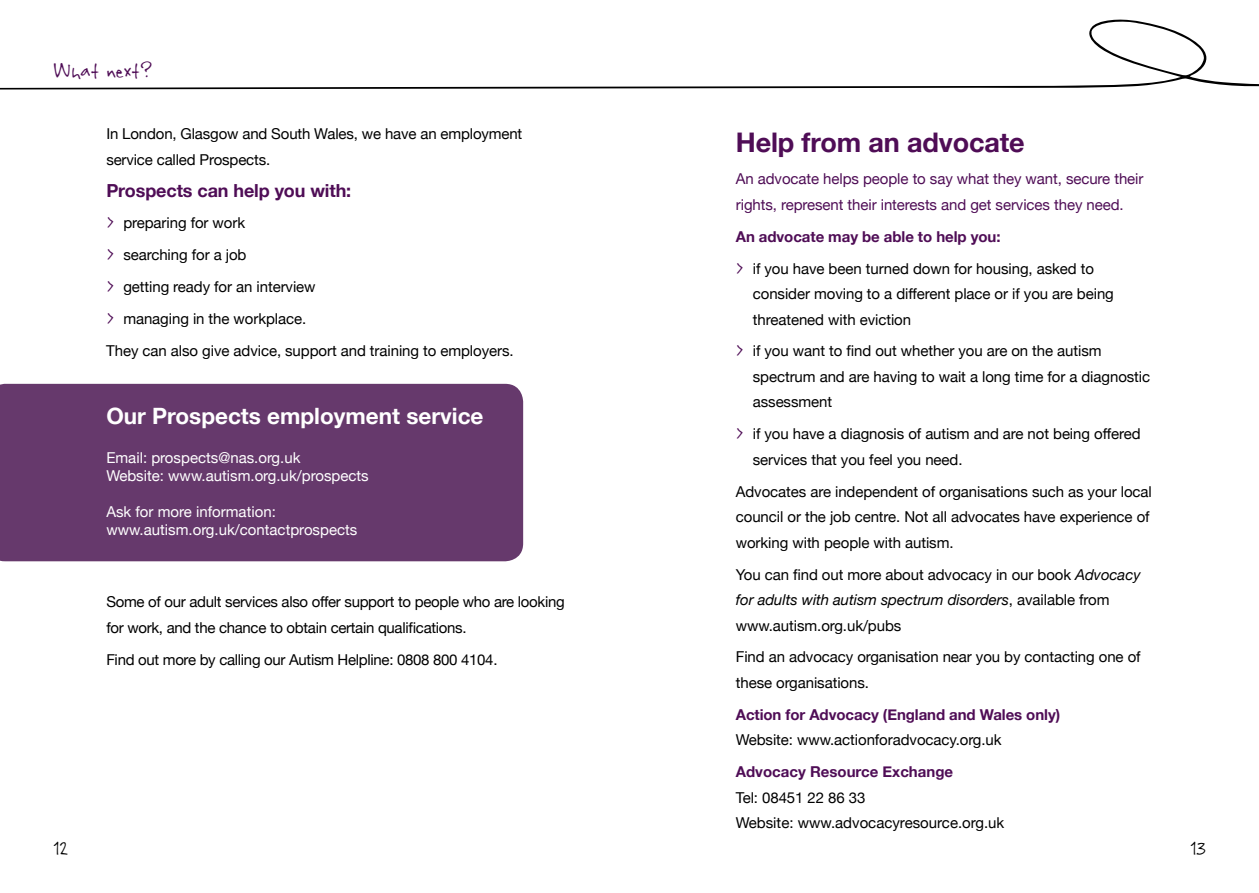
<style>
.page{position:relative;width:1259px;height:893px;background:#fff}
.page>*{position:absolute;margin:0;border:0;box-sizing:border-box;transform-origin:0 0}
.t1{font:700 27px "Helvetica Neue";letter-spacing:-.005em;color:#4f0d56}
.t2{font:25.35px "Rabiohead";color:#4f0d56}
.t3{font:700 22.5px "Helvetica Neue";color:#fff}
.t4{font:21px "Rabiohead";color:#000}
.t5{font:700 18px "Helvetica Neue";letter-spacing:-.005em;color:#4f0d56}
.t6{font:15px/25.5px "Helvetica Neue";letter-spacing:-.005em;color:#000}
.t7{font:15px/18px "Helvetica Neue";color:#fff}
.t8{font:15px/25.5px "Helvetica Neue";letter-spacing:-.005em;color:#4f0d56}
.t9{font:700 15px "Helvetica Neue";letter-spacing:-.005em;color:#4f0d56}
.s1{font-family:"Rabiohead";font-size:21px;color:#4f0d56}
.s2{font-weight:700;color:#4f0d56}
.s3{font-style:italic}
</style>
<div class="page">
<svg style="left:0;top:20px;width:1259px;height:70px"></svg>
<div style="left:0;top:384px;width:523px;height:177px;background:#66396c"></div>
<h2 class="t2" style="left:53px;top:54px;width:100px">What next?</h2>
<p class="t6" style="left:106px;top:120px;width:417px">In London, Glasgow and South Wales, we have an employment service called Prospects.</p>
<p class="t5" style="left:106px;top:179px;width:246px">Prospects can help you with:</p>
<p class="t6" style="left:106px;top:207px;width:409px;line-height:32px"><span class="s1">&gt;</span> preparing for work<br><span class="s1">&gt;</span> searching for a job<br><span class="s1">&gt;</span> getting ready for an interview<br><span class="s1">&gt;</span> managing in the workplace.<br>They can also give advice, support and training to employers.</p>
<h3 class="t3" style="left:106px;top:402px;width:379px">Our Prospects employment service</h3>
<p class="t7" style="left:106px;top:448px;width:264px">Email: prospects@nas.org.uk<br>Website: www.autism.org.uk/prospects</p>
<p class="t7" style="left:106px;top:502px;width:252px">Ask for more information: www.autism.org.uk/contactprospects</p>
<p class="t6" style="left:106px;top:589px;width:460px">Some of our adult services also offer support to people who are looking for work, and the chance to obtain certain qualifications.</p>
<p class="t6" style="left:106px;top:647px;width:393px">Find out more by calling our Autism Helpline: 0808 800 4104.</p>
<h1 class="t1" style="left:736px;top:126px;width:290px">Help from an advocate</h1>
<p class="t8" style="left:736px;top:166px;width:409px">An advocate helps people to say what they want, secure their rights, represent their interests and get services they need.</p>
<p class="t6" style="left:736px;top:220px;width:360px;line-height:32px"><span class="s2">An advocate may be able to help you:<br></span><span class="s1">&gt;</span> if you have been turned down for housing, asked to</p>
<p class="t6" style="left:753px;top:281px;width:362px">consider moving to a different place or if you are being threatened with eviction</p>
<p class="t6" style="left:753px;top:338px;width:399px;text-indent:-17px"><span class="s1">&gt;</span> if you want to find out whether you are on the autism spectrum and are having to wait a long time for a diagnostic assessment</p>
<p class="t6" style="left:753px;top:421px;width:389px;text-indent:-17px"><span class="s1">&gt;</span> if you have a diagnosis of autism and are not being offered services that you feel you need.</p>
<p class="t6" style="left:736px;top:478px;width:417px">Advocates are independent of organisations such as your local council or the job centre. Not all advocates have experience of working with people with autism.</p>
<p class="t6" style="left:736px;top:561px;width:406px">You can find out more about advocacy in our book <span class="s3">Advocacy for adults with autism spectrum disorders</span>, available from www.autism.org.uk/pubs</p>
<p class="t6" style="left:736px;top:644px;width:406px">Find an advocacy organisation near you by contacting one of these organisations.</p>
<p class="t9" style="left:736px;top:705px;width:326px">Action for Advocacy (England and Wales only)</p>
<p class="t6" style="left:736px;top:727px;width:267px">Website: www.actionforadvocacy.org.uk</p>
<p class="t9" style="left:736px;top:763px;width:219px">Advocacy Resource Exchange</p>
<p class="t6" style="left:736px;top:784px;width:270px">Tel: 08451 22 86 33<br>Website: www.advocacyresource.org.uk</p>
<h3 class="t4" style="left:53px;top:835px;width:16px">12</h3>
<h3 class="t4" style="left:1190px;top:835px;width:17px">13</h3>
</div>
